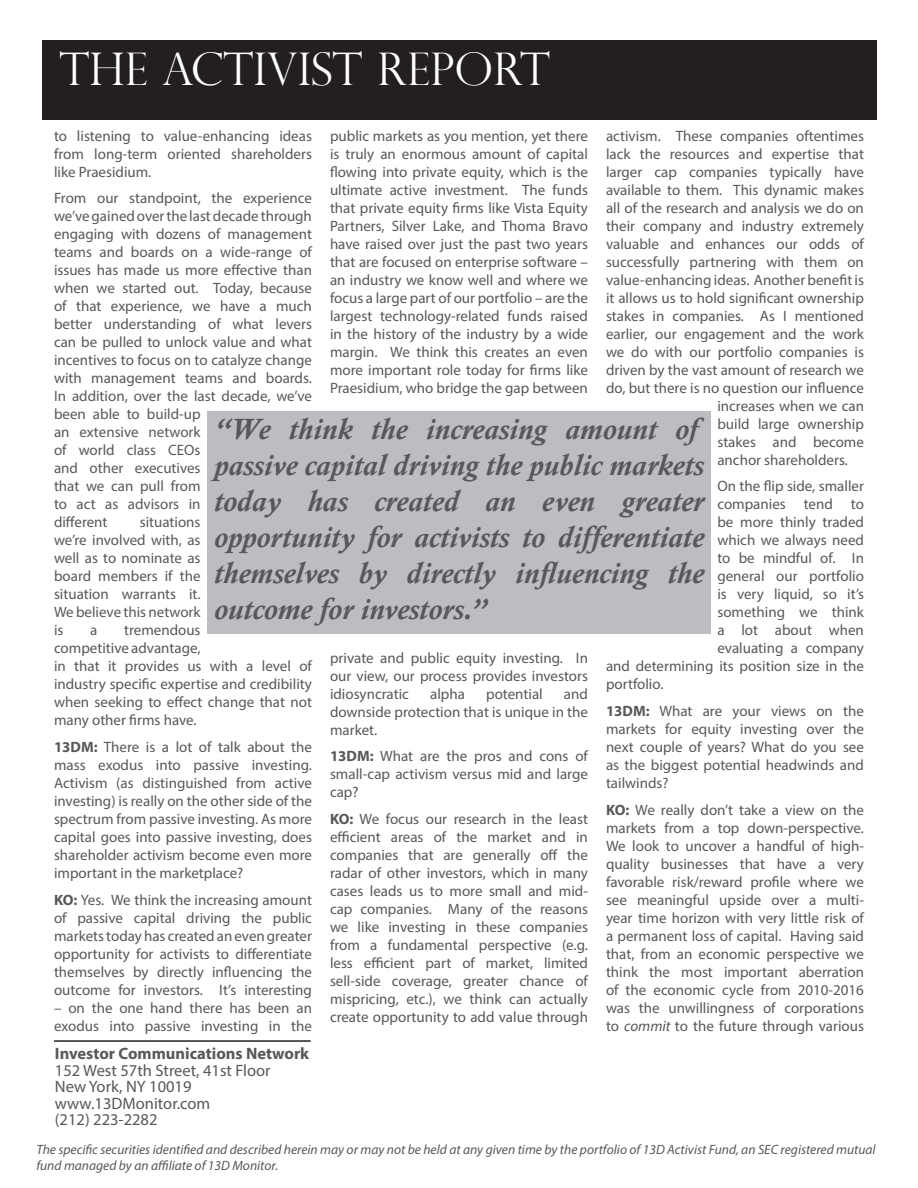
<style>
.page{position:relative;width:918px;height:1188px;background:#fff}
.page>*{position:absolute;margin:0;border:0;box-sizing:border-box;transform-origin:0 0}
.t1{font:300 45px "Perpetua Titling";color:#fff}
.t2{font:italic 700 30px/36px "Calisto";color:#57585a}
.t3{font:16.5px "Myriad Pro";color:#57585a}
.t4{font:700 16.5px "Myriad Pro";color:#57585a}
.t5{font:15px/18px "Myriad Pro";color:#57585a;text-align:justify}
.t6{font:italic 13.5px/16.2px "Myriad Pro";color:#57585a}
.s1{font-weight:700}
.s2{font-style:italic}
</style>
<div class="page">
<div style="left:42px;top:40px;width:834px;height:80px;background:#231f20"></div>
<hr style="left:54px;top:1040px;width:257px;height:2px;background:#231f20">
<div style="left:207px;top:411px;width:504px;height:222px;background:#bcbdc0"></div>
<p class="t1" style="left:60px;top:41px;width:492px">THE ACTIVIST REPORT</p>
<p class="t5" style="left:606px;top:127px;width:260px">activism. These companies oftentimes</p>
<p class="t5" style="left:606px;top:145px;width:260px">lack the resources and expertise that</p>
<p class="t5" style="left:606px;top:163px;width:260px">larger cap companies typically have</p>
<p class="t5" style="left:606px;top:181px;width:260px">available to them. This dynamic makes</p>
<p class="t5" style="left:606px;top:199px;width:259px">all of the research and analysis we do on</p>
<p class="t5" style="left:606px;top:217px;width:260px">their company and industry extremely</p>
<p class="t5" style="left:606px;top:235px;width:259px">valuable and enhances our odds of</p>
<p class="t5" style="left:606px;top:253px;width:259px">successfully partnering with them on</p>
<p class="t5" style="left:606px;top:271px;width:259px">value-enhancing ideas. Another benefit is</p>
<p class="t5" style="left:606px;top:289px;width:259px">it allows us to hold significant ownership</p>
<p class="t5" style="left:606px;top:307px;width:259px">stakes in companies. As I mentioned</p>
<p class="t5" style="left:606px;top:325px;width:259px">earlier, our engagement and the work</p>
<p class="t5" style="left:606px;top:343px;width:259px">we do with our portfolio companies is</p>
<p class="t5" style="left:606px;top:361px;width:259px">driven by the vast amount of research we</p>
<p class="t5" style="left:606px;top:379px;width:260px">do, but there is no question our influence</p>
<p class="t5" style="left:717px;top:397px;width:148px">increases when we can</p>
<p class="t5" style="left:717px;top:415px;width:148px">build large ownership</p>
<p class="t5" style="left:717px;top:433px;width:148px">stakes and become</p>
<p class="t5" style="left:717px;top:451px;width:132px">anchor shareholders.</p>
<p class="t5" style="left:717px;top:477px;width:148px">On the flip side, smaller</p>
<p class="t5" style="left:717px;top:495px;width:148px">companies tend to</p>
<p class="t5" style="left:717px;top:513px;width:148px">be more thinly traded</p>
<p class="t5" style="left:717px;top:531px;width:148px">which we always need</p>
<p class="t5" style="left:717px;top:549px;width:148px">to be mindful of. In</p>
<p class="t5" style="left:717px;top:567px;width:148px">general our portfolio</p>
<p class="t5" style="left:717px;top:585px;width:148px">is very liquid, so it’s</p>
<p class="t5" style="left:717px;top:603px;width:148px">something we think</p>
<p class="t5" style="left:717px;top:621px;width:148px">a lot about when</p>
<p class="t5" style="left:717px;top:639px;width:148px">evaluating a company</p>
<p class="t5" style="left:606px;top:657px;width:259px">and determining its position size in the</p>
<p class="t5" style="left:606px;top:675px;width:59px">portfolio.</p>
<p class="t5" style="left:606px;top:702px;width:259px"><span class="s1">13DM:</span> What are your views on the markets for equity investing over the next couple of years? What do you see as the biggest potential headwinds and tailwinds?</p>
<p class="t5" style="left:606px;top:801px;width:260px"><span class="s1">KO:</span> We really don’t take a view on the markets from a top down-perspective.<br>We look to uncover a handful of high&shy;quality businesses that have a very favorable risk/reward profile where we see meaningful upside over a multi&shy;year time horizon with very little risk of a permanent loss of capital. Having said that, from an economic perspective we think the most important aberration of the economic cycle from 2010-2016 was the unwillingness of corporations to <span class="s2">commit</span> to the future through various</p>
<p class="t5" style="left:54px;top:127px;width:259px">to listening to value-enhancing ideas from long-term oriented shareholders like Praesidium.</p>
<p class="t5" style="left:54px;top:189px;width:260px;text-align:left">From our standpoint, the experience we’ve gained over the last decade through engaging with dozens of management teams and boards on a wide-range of issues has made us more effective than when we started out. Today, because of that experience, we have a much better understanding of what levers can be pulled to unlock value and what incentives to focus on to catalyze change with management teams and boards.<br>In addition, over the last decade, we’ve been able to build-up<br>an extensive network<br>of world class CEOs<br>and other executives<br>that we can pull from<br>to act as advisors in<br>different</p>
<p class="t5" style="left:330px;top:127px;width:260px">public markets as you mention, yet there is truly an enormous amount of capital flowing into private equity, which is the ultimate active investment. The funds that private equity firms like Vista Equity Partners, Silver Lake, and Thoma Bravo have raised over just the past two years that are focused on enterprise software – an industry we know well and where we focus a large part of our portfolio – are the largest technology-related funds raised in the history of the industry by a wide margin. We think this creates an even more important role today for firms like Praesidium, who bridge the gap between</p>
<p class="t2" style="left:214px;top:411px;width:491px">“We think the increasing amount of passive capital driving the public markets today has created an even greater opportunity for activists to differentiate themselves by directly influencing the outcome for investors.”</p>
<p class="t5" style="left:54px;top:513px;width:148px;text-indent:86px">situations we’re involved with, as well as to nominate as board members if the situation warrants it.<br>We believe this network is</p>
<p class="t5" style="left:54px;top:621px;width:260px;text-align:left;text-indent:70px">tremendous<br>competitive advantage,<br>in that it provides us with a level of industry specific expertise and credibility when seeking to effect change that not many other firms have.</p>
<p class="t5" style="left:54px;top:738px;width:260px"><span class="s1">13DM:</span> There is a lot of talk about the mass exodus into passive investing.<br>Activism (as distinguished from active investing) is really on the other side of the spectrum from passive investing. As more capital goes into passive investing, does shareholder activism become even more important in the marketplace?</p>
<p class="t5" style="left:54px;top:891px;width:260px"><span class="s1">KO:</span> Yes. We think the increasing amount of passive capital driving the public markets today has created an even greater opportunity for activists to differentiate themselves by directly influencing the outcome for investors. It’s interesting</p>
<p class="t5" style="left:54px;top:999px;width:260px">– on the one hand there has been an exodus into passive investing in the</p>
<p class="t5" style="left:90px;top:621px;width:9px">a</p>
<p class="t5" style="left:330px;top:649px;width:259px">private and public equity investing. In our view, our process provides investors idiosyncratic</p>
<p class="t5" style="left:330px;top:685px;width:260px;text-indent:234px">and downside protection that is unique in the market.</p>
<p class="t5" style="left:330px;top:747px;width:260px"><span class="s1">13DM:</span> What are the pros and cons of small-cap activism versus mid and large cap?</p>
<p class="t5" style="left:330px;top:810px;width:260px"><span class="s1">KO:</span> We focus our research in the least efficient areas of the market and in companies that are generally off the radar of other investors, which in many cases leads us to more small and mid&shy;cap companies. Many of the reasons we like investing in these companies from a fundamental perspective (e.g. less efficient part of market, limited sell-side coverage, greater chance of mispricing, etc.), we think can actually create opportunity to add value through</p>
<p class="t5" style="left:430px;top:685px;width:36px">alpha</p>
<p class="t5" style="left:486px;top:685px;width:58px">potential</p>
<p class="t4" style="left:55px;top:1043px;width:256px">Investor Communications Network</p>
<p class="t3" style="left:55px;top:1060px;width:217px">152 West 57th Street, 41st Floor</p>
<p class="t3" style="left:55px;top:1077px;width:138px">New York, NY 10019</p>
<p class="t3" style="left:55px;top:1093px;width:157px">www.13DMonitor.com</p>
<p class="t3" style="left:55px;top:1110px;width:104px">(212) 223-2282</p>
<p class="t6" style="left:36px;top:1141px;width:841px">The specific securities identified and described herein may or may not be held at any given time by the portfolio of 13D Activist Fund, an SEC registered mutual fund managed by an affiliate of 13D Monitor.</p>
</div>
